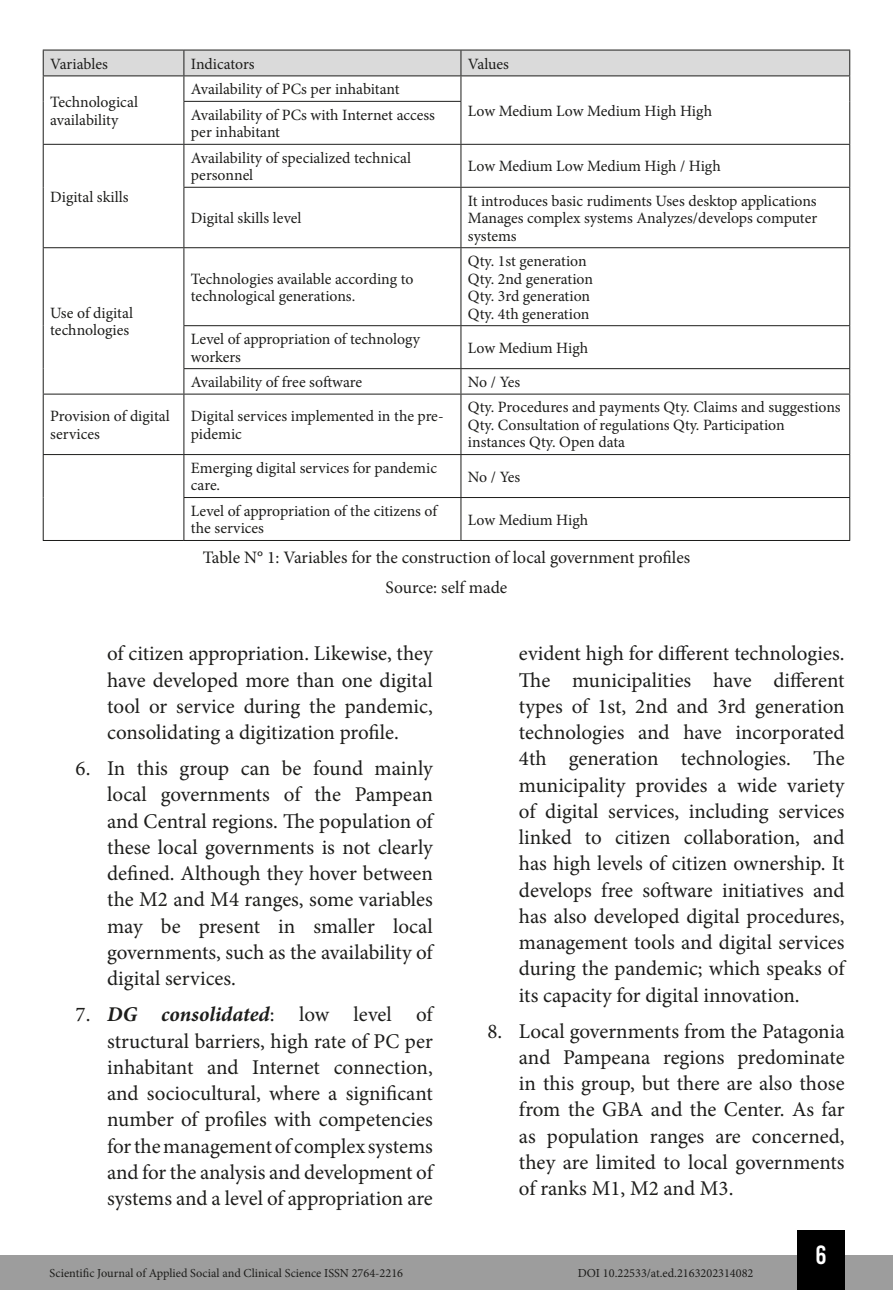
<style>
.page{position:relative;width:893px;height:1290px;background:#fff}
.page>*{position:absolute;margin:0;border:0;box-sizing:border-box;transform-origin:0 0}
.t1{font:26.25px "Bebas Kai";color:#fff}
.t2{font:21px/26.2px "Minion Pro";color:#1d1d1b;text-align:justify}
.t3{font:17.5px/29.4px "Minion Pro";color:#1d1d1b;text-align:center}
.t4{font:15.75px/17.5px "Minion Pro";color:#1d1d1b}
.t5{font:12.25px "Minion Pro";color:#1d1d1b}
.s1{font-weight:700;font-style:italic}
</style>
<div class="page">
<div style="left:0;top:1255px;width:893px;height:35px;background:#9d9d9d"></div>
<div style="left:797px;top:1230px;width:48px;height:60px;background:#000"></div>
<hr style="left:43px;top:101px;width:1px;height:43px;background:#1d1d1b">
<svg style="left:43px;top:50px;width:807px;height:51px"></svg>
<hr style="left:849px;top:101px;width:1px;height:43px;background:#1d1d1b">
<hr style="left:183px;top:101px;width:278px;height:1px;background:#1d1d1b">
<hr style="left:183px;top:102px;width:1px;height:42px;background:#1d1d1b">
<hr style="left:460px;top:102px;width:1px;height:42px;background:#1d1d1b">
<hr style="left:43px;top:144px;width:141px;height:1px;background:#1d1d1b">
<hr style="left:43px;top:145px;width:1px;height:42px;background:#1d1d1b">
<hr style="left:43px;top:187px;width:1px;height:60px;background:#1d1d1b">
<hr style="left:184px;top:144px;width:277px;height:1px;background:#1d1d1b">
<hr style="left:183px;top:145px;width:1px;height:42px;background:#1d1d1b">
<hr style="left:461px;top:144px;width:389px;height:1px;background:#1d1d1b">
<hr style="left:460px;top:145px;width:1px;height:42px;background:#1d1d1b">
<hr style="left:849px;top:145px;width:1px;height:42px;background:#1d1d1b">
<hr style="left:183px;top:187px;width:278px;height:1px;background:#1d1d1b">
<hr style="left:183px;top:188px;width:1px;height:59px;background:#1d1d1b">
<hr style="left:461px;top:187px;width:389px;height:1px;background:#1d1d1b">
<hr style="left:460px;top:188px;width:1px;height:59px;background:#1d1d1b">
<hr style="left:849px;top:188px;width:1px;height:59px;background:#1d1d1b">
<hr style="left:43px;top:247px;width:141px;height:1px;background:#1d1d1b">
<hr style="left:43px;top:248px;width:1px;height:78px;background:#1d1d1b">
<hr style="left:43px;top:326px;width:1px;height:43px;background:#1d1d1b">
<svg style="left:43px;top:369px;width:1px;height:25px"></svg>
<hr style="left:184px;top:247px;width:277px;height:1px;background:#1d1d1b">
<hr style="left:183px;top:248px;width:1px;height:77px;background:#1d1d1b">
<hr style="left:461px;top:247px;width:389px;height:1px;background:#1d1d1b">
<hr style="left:460px;top:248px;width:1px;height:77px;background:#1d1d1b">
<hr style="left:849px;top:248px;width:1px;height:77px;background:#1d1d1b">
<hr style="left:183px;top:325px;width:278px;height:1px;background:#1d1d1b">
<hr style="left:183px;top:326px;width:1px;height:42px;background:#1d1d1b">
<hr style="left:461px;top:325px;width:389px;height:1px;background:#1d1d1b">
<hr style="left:460px;top:326px;width:1px;height:42px;background:#1d1d1b">
<hr style="left:849px;top:326px;width:1px;height:42px;background:#1d1d1b">
<hr style="left:183px;top:368px;width:278px;height:1px;background:#1d1d1b">
<svg style="left:183px;top:369px;width:1px;height:25px"></svg>
<hr style="left:461px;top:368px;width:389px;height:1px;background:#1d1d1b">
<svg style="left:460px;top:369px;width:1px;height:25px"></svg>
<svg style="left:849px;top:369px;width:1px;height:25px"></svg>
<hr style="left:43px;top:394px;width:141px;height:1px;background:#1d1d1b">
<hr style="left:43px;top:394px;width:1px;height:60px;background:#1d1d1b">
<hr style="left:184px;top:394px;width:277px;height:1px;background:#1d1d1b">
<hr style="left:183px;top:394px;width:1px;height:60px;background:#1d1d1b">
<hr style="left:461px;top:394px;width:389px;height:1px;background:#1d1d1b">
<hr style="left:460px;top:394px;width:1px;height:60px;background:#1d1d1b">
<hr style="left:849px;top:394px;width:1px;height:60px;background:#1d1d1b">
<hr style="left:43px;top:454px;width:141px;height:1px;background:#1d1d1b">
<hr style="left:43px;top:455px;width:1px;height:42px;background:#1d1d1b">
<hr style="left:43px;top:497px;width:1px;height:43px;background:#1d1d1b">
<hr style="left:43px;top:540px;width:141px;height:1px;background:#1d1d1b">
<hr style="left:184px;top:454px;width:277px;height:1px;background:#1d1d1b">
<hr style="left:183px;top:455px;width:1px;height:42px;background:#1d1d1b">
<hr style="left:461px;top:454px;width:389px;height:1px;background:#1d1d1b">
<hr style="left:460px;top:455px;width:1px;height:42px;background:#1d1d1b">
<hr style="left:849px;top:455px;width:1px;height:42px;background:#1d1d1b">
<hr style="left:183px;top:497px;width:278px;height:1px;background:#1d1d1b">
<hr style="left:183px;top:498px;width:1px;height:42px;background:#1d1d1b">
<hr style="left:461px;top:497px;width:389px;height:1px;background:#1d1d1b">
<hr style="left:460px;top:498px;width:1px;height:42px;background:#1d1d1b">
<hr style="left:849px;top:498px;width:1px;height:42px;background:#1d1d1b">
<hr style="left:184px;top:540px;width:277px;height:1px;background:#1d1d1b">
<hr style="left:461px;top:540px;width:389px;height:1px;background:#1d1d1b">
<p class="t4" style="left:50px;top:55px;width:59px">Variables</p>
<p class="t4" style="left:191px;top:55px;width:65px">Indicators</p>
<p class="t4" style="left:468px;top:55px;width:43px">Values</p>
<p class="t4" style="left:50px;top:93px;width:89px">Technological availability</p>
<p class="t4" style="left:191px;top:77px;width:246px;line-height:25.4px">Availability of PCs per inhabitant<br>Availability of PCs with Internet access</p>
<p class="t4" style="left:468px;top:102px;width:246px">Low Medium Low Medium High High</p>
<p class="t4" style="left:191px;top:124px;width:91px">per inhabitant</p>
<p class="t4" style="left:50px;top:188px;width:80px">Digital skills</p>
<p class="t4" style="left:50px;top:304px;width:84px">Use of digital technologies</p>
<p class="t4" style="left:191px;top:149px;width:222px">Availability of specialized technical personnel</p>
<p class="t4" style="left:468px;top:158px;width:254px">Low Medium Low Medium High / High</p>
<p class="t4" style="left:191px;top:209px;width:112px">Digital skills level</p>
<p class="t4" style="left:468px;top:192px;width:351px;text-align:justify">It introduces basic rudiments Uses desktop applications Manages complex systems Analyzes/develops computer systems</p>
<p class="t4" style="left:191px;top:270px;width:224px">Technologies available according to technological generations.</p>
<p class="t4" style="left:468px;top:252px;width:127px">Qty. 1st generation<br>Qty. 2nd generation<br>Qty. 3rd generation<br>Qty. 4th generation</p>
<p class="t4" style="left:191px;top:330px;width:231px">Level of appropriation of technology workers</p>
<p class="t4" style="left:468px;top:339px;width:122px">Low Medium High</p>
<p class="t4" style="left:191px;top:373px;width:173px">Availability of free software</p>
<p class="t4" style="left:468px;top:373px;width:54px">No / Yes</p>
<p class="t4" style="left:50px;top:407px;width:121px">Provision of digital services</p>
<p class="t4" style="left:191px;top:407px;width:254px">Digital services implemented in the pre&shy;pidemic</p>
<p class="t4" style="left:468px;top:399px;width:374px">Qty. Procedures and payments Qty. Claims and suggestions<br>Qty. Consultation of regulations Qty. Participation instances Qty. Open data</p>
<p class="t4" style="left:191px;top:459px;width:248px">Emerging digital services for pandemic care.</p>
<p class="t4" style="left:468px;top:468px;width:54px">No / Yes</p>
<p class="t4" style="left:191px;top:502px;width:248px">Level of appropriation of the citizens of the services</p>
<p class="t4" style="left:468px;top:511px;width:122px">Low Medium High</p>
<p class="t3" style="left:203px;top:543px;width:489px">Table N° 1: Variables for the construction of local government profiles<br>Source: self made</p>
<p class="t2" style="left:107px;top:640px;width:327px">of citizen appropriation. Likewise, they have developed more than one digital tool or service during the pandemic, consolidating a digitization profile.</p>
<p class="t2" style="left:107px;top:755px;width:327px;text-indent:-32px">6. In this group can be found mainly local governments of the Pampean and Central regions. The population of these local governments is not clearly defined. Although they hover between the M2 and M4 ranges, some variables may be present in smaller local governments, such as the availability of digital services.</p>
<p class="t2" style="left:107px;top:1001px;width:327px;text-indent:-32px">7. <span class="s1">DG consolidated</span>: low level of structural barriers, high rate of PC per inhabitant and Internet connection, and sociocultural, where a significant number of profiles with competencies for the management of complex systems and for the analysis and development of systems and a level of appropriation are</p>
<p class="t2" style="left:519px;top:640px;width:327px">evident high for different technologies.<br>The municipalities have different types of 1st, 2nd and 3rd generation technologies and have incorporated 4th generation technologies. The municipality provides a wide variety of digital services, including services linked to citizen collaboration, and has high levels of citizen ownership. It develops free software initiatives and has also developed digital procedures, management tools and digital services during the pandemic; which speaks of its capacity for digital innovation.</p>
<p class="t2" style="left:519px;top:1018px;width:327px;text-indent:-32px">8. Local governments from the Patagonia and Pampeana regions predominate in this group, but there are also those from the GBA and the Center. As far as population ranges are concerned, they are limited to local governments of ranks M1, M2 and M3.</p>
<p class="t1" style="left:815px;top:1241px;width:13px">6</p>
<p class="t5" style="left:50px;top:1265px;width:355px">Scientific Journal of Applied Social and Clinical Science ISSN 2764-2216</p>
<p class="t5" style="left:578px;top:1265px;width:177px">DOI 10.22533/at.ed.2163202314082</p>
</div>
